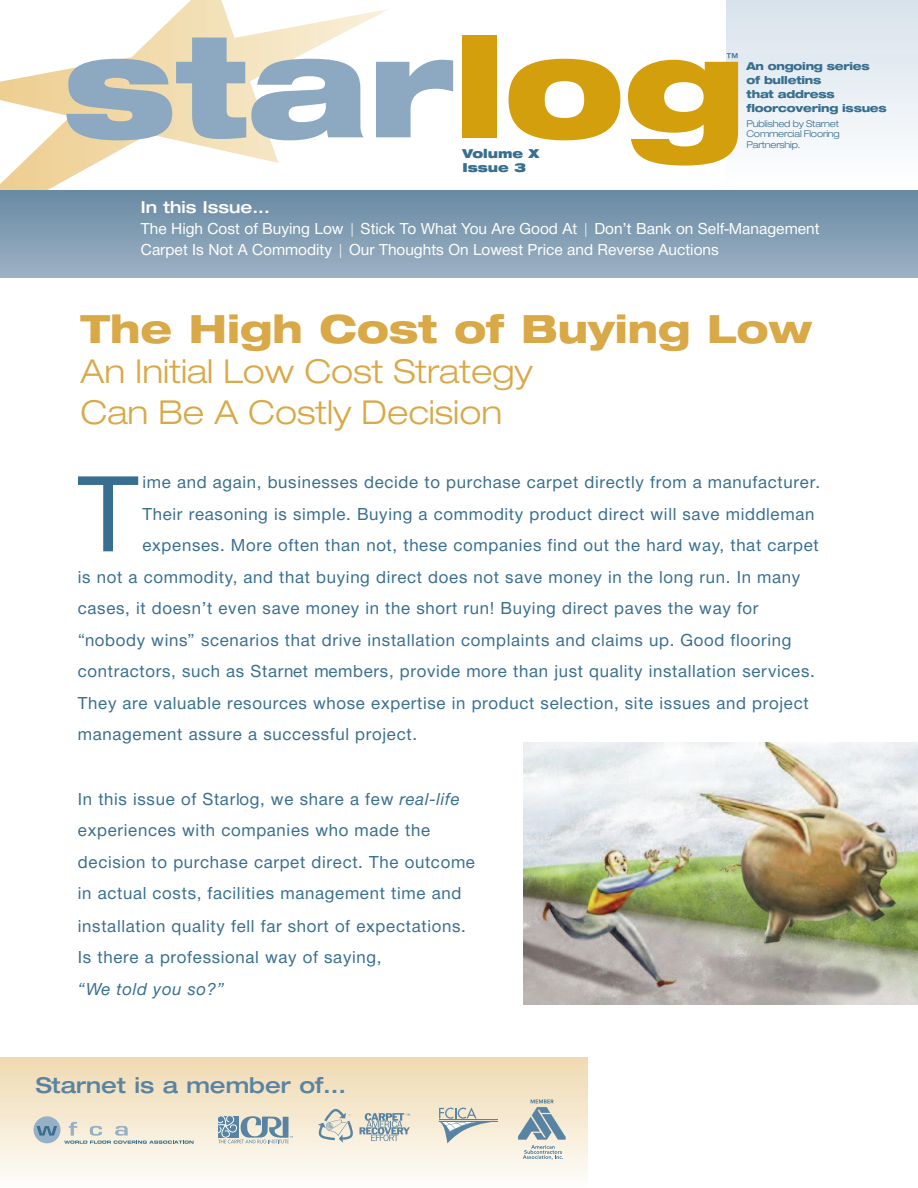
<style>
.page{position:relative;width:918px;height:1188px;background:#fff}
.page>*{position:absolute;margin:0;border:0;box-sizing:border-box;transform-origin:0 0}
.t1{font:900 expanded 138px "Helvetica Neue";letter-spacing:-.005em;color:#8da9c1}
.t2{font:112.5px "Helvetica Neue H55";color:#386e8f}
.t3{font:800 expanded 39px "Helvetica Neue";color:#d9a847}
.t4{font:300 expanded 33px/40.5px "Helvetica Neue";color:#d9a847}
.t5{font:500 expanded 21.9px "Helvetica Neue";color:#5983a2}
.t6{font:18px/31.7px "Helvetica Neue H55";letter-spacing:.035em;color:#386e8f}
.t7{font:18px "Helvetica Neue H56";letter-spacing:.035em;color:#386e8f}
.t8{font:16.5px/21px "Helvetica Neue H55";color:#fff}
.t9{font:500 expanded 16.5px "Helvetica Neue";color:#fff}
.t10{font:900 expanded 12.45px/14px "Helvetica Neue";color:#386e8f}
.t11{font:500 12.45px "Helvetica Neue";color:#386e8f}
.t12{font:800 expanded 10.95px/14px "Helvetica Neue";letter-spacing:-.02em;color:#386e8f}
.t13{font:300 expanded 9.3px/10.9px "Helvetica Neue";letter-spacing:-.02em;color:#386e8f;text-align:justify}
.s1{color:#d49f0c}
.s2{font-family:"Helvetica Neue H56"}
</style>
<div class="page">
<div style="left:726px;top:0;width:192px;height:191px;background:linear-gradient(to bottom,#d7e2eb,#fff)"></div>
<svg style="left:0;top:0;width:390px;height:191px"></svg>
<div style="left:0;top:191px;width:918px;height:87px;background:linear-gradient(to bottom,#678ba3,#9eb1c4)"></div>
<div style="left:0;top:1057px;width:587px;height:131px;background:linear-gradient(to bottom,#efd9b1,#fdfdfb)"></div>
<svg style="left:318px;top:1109px;width:92px;height:34px;background:#cdd0c8"></svg>
<svg style="left:439px;top:1107px;width:58px;height:37px;background:#d4d5cd"></svg>
<hr style="left:439px;top:1121px;width:58px;height:1px;background:#5983a2">
<svg style="left:518px;top:1100px;width:48px;height:60px;background:#c0c8c5"></svg>
<svg style="left:218px;top:1116px;width:75px;height:27px;background:#a9b9bf"></svg>
<div style="left:34px;top:1116px;width:27px;height:27px;background:#96b0c6;border-radius:50%"></div>
<svg style="left:37px;top:1126px;width:20px;height:10px"></svg>
<svg style="left:64px;top:1122px;width:130px;height:22px;background:#e1dfd2"></svg>
<img style="left:524px;top:742px;width:394px;height:263px">
<h1 class="t1" style="left:63px;top:35px;width:685px">star<span class="s1">log</span></h1>
<p class="t9" style="left:141px;top:201px;width:130px">In this Issue...</p>
<p class="t8" style="left:141px;top:220px;width:680px">The High Cost of Buying Low | Stick To What You Are Good At | Don’t Bank on Self-Management<br>Carpet Is Not A Commodity | Our Thoughts On Lowest Price and Reverse Auctions</p>
<p class="t11" style="left:726px;top:53px;width:14px">™</p>
<p class="t12" style="left:747px;top:60px;width:142px">An ongoing series<br>of bulletins<br>that address floorcovering issues</p>
<p class="t13" style="left:747px;top:119px;width:95px">Published by Starnet Commercial Flooring Partnership.</p>
<p class="t10" style="left:462px;top:148px;width:78px">Volume X<br>Issue 3</p>
<h3 class="t3" style="left:81px;top:314px;width:734px">The High Cost of Buying Low</h3>
<h3 class="t4" style="left:81px;top:355px;width:454px">An Initial Low Cost Strategy<br>Can Be A Costly Decision</h3>
<h2 class="t2" style="left:78px;top:476px;width:62px">T</h2>
<p class="t6" style="left:142px;top:468px;width:679px">ime and again, businesses decide to purchase carpet directly from a manufacturer.</p>
<p class="t6" style="left:142px;top:500px;width:674px">Their reasoning is simple. Buying a commodity product direct will save middleman</p>
<p class="t6" style="left:142px;top:531px;width:678px">expenses. More often than not, these companies find out the hard way, that carpet</p>
<p class="t6" style="left:78px;top:563px;width:724px">is not a commodity, and that buying direct does not save money in the long run. In many</p>
<p class="t6" style="left:78px;top:594px;width:682px">cases, it doesn’t even save money in the short run! Buying direct paves the way for</p>
<p class="t6" style="left:78px;top:626px;width:715px">“nobody wins” scenarios that drive installation complaints and claims up. Good flooring</p>
<p class="t6" style="left:78px;top:657px;width:738px">contractors, such as Starnet members, provide more than just quality installation services.</p>
<p class="t6" style="left:78px;top:689px;width:732px">They are valuable resources whose expertise in product selection, site issues and project</p>
<p class="t6" style="left:78px;top:720px;width:341px">management assure a successful project.</p>
<p class="t6" style="left:78px;top:785px;width:399px">In this issue of Starlog, we share a few <span class="s2">real-life </span>experiences with companies who made the decision to purchase carpet direct. The outcome in actual costs, facilities management time and installation quality fell far short of expectations.<br>Is there a professional way of saying,</p>
<p class="t7" style="left:78px;top:983px;width:148px">“We told you so?”</p>
<p class="t5" style="left:36px;top:1078px;width:312px">Starnet is a member of...</p>
</div>
